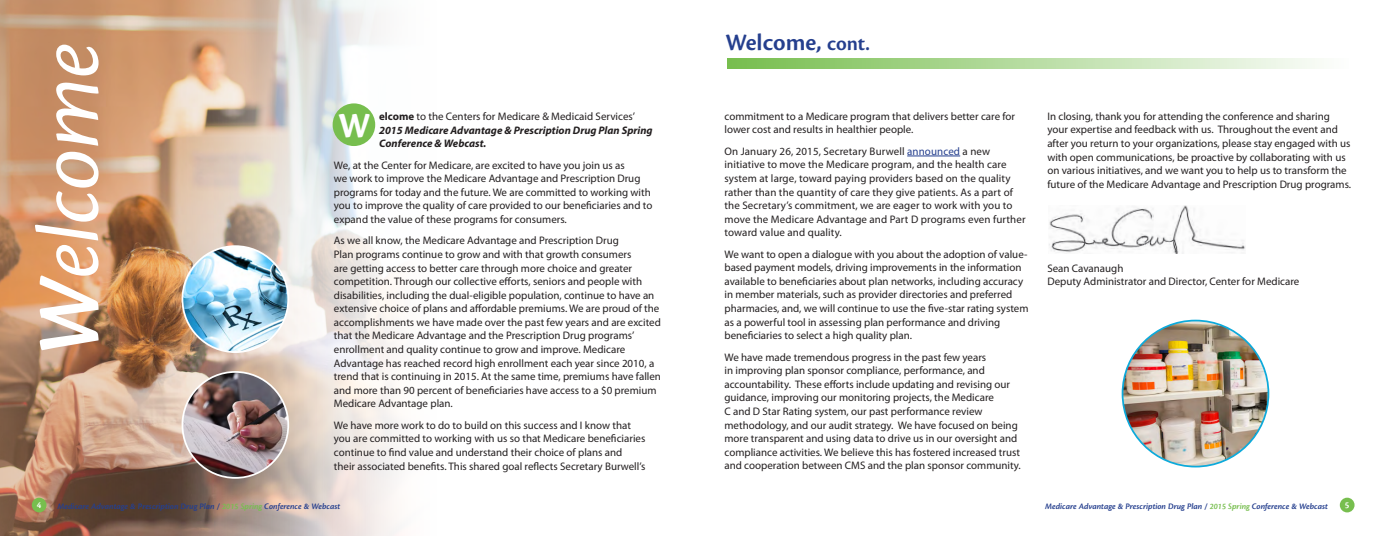
<style>
.page{position:relative;width:1386px;height:536px;background:#fff}
.page>*{position:absolute;margin:0;border:0;box-sizing:border-box;transform-origin:0 0}
.t1{font:91.88px "Cronos Pro Subh It";color:#fff}
.t2{font:700 36.75px "Cronos Pro";color:#fff}
.t3{font:600 24.5px "Cronos Pro";color:#253f8e}
.t4{font:10.94px/13.6px "Myriad Pro";color:#231f20}
.t5{font:italic 700 10.94px/13.6px "Myriad Pro";color:#231f20}
.t6{font:600 9.45px "Cronos Pro";color:#fff}
.t7{font:italic 600 8.75px "Cronos Pro";color:#253f8e}
.s1{font-family:"Cronos Pro";font-weight:600;font-style:italic}
.s2{font-style:normal}
.s3{font-weight:400;font-style:normal}
.s4{color:#77be4e}
.s5{font-size:21px}
.s6{color:#253f8e}
</style>
<div class="page">
<div style="left:1340px;top:497px;width:15px;height:15px;background:#77be4e;border-radius:50%"></div>
<img style="left:333px;top:0;width:64px;height:536px">
<img style="left:0;top:0;width:333px;height:536px">
<img style="left:182px;top:372px;width:106px;height:105px;border-radius:53px">
<div style="left:182px;top:371px;width:107px;height:107px;border:2px solid #fff;border-radius:50%"></div>
<img style="left:182px;top:246px;width:106px;height:106px">
<div style="left:182px;top:245px;width:107px;height:108px;border:2px solid #fff;border-radius:50%"></div>
<div style="left:32px;top:497px;width:15px;height:15px;background:#77be4e;border-radius:50%"></div>
<div style="left:333px;top:103px;width:42px;height:43px;background:#77be4e;border-radius:50%"></div>
<svg style="left:727px;top:58px;width:590px;height:10px;background:#b6dca0"></svg>
<hr style="left:907px;top:156px;width:53px;height:1px;background:#253f8e">
<img style="left:1049px;top:205px;width:197px;height:49px">
<img style="left:1123px;top:320px;width:145px;height:146px;border-radius:73px">
<p class="t1" style="left:17px;top:356px;width:316px;rotate:-90deg"><span class="s1">W</span>elcome</p>
<p class="t2" style="left:338px;top:104px;width:34px">W</p>
<p class="t5" style="left:379px;top:110px;width:275px"><span class="s2">elcome</span> <span class="s3">to the Centers for Medicare &amp; Medicaid Services’<br></span>2015 Medicare Advantage &amp; Prescription Drug Plan Spring<br>Conference &amp; Webcast.</p>
<p class="t4" style="left:334px;top:158px;width:320px">We, at the Center for Medicare, are excited to have you join us as<br>we work to improve the Medicare Advantage and Prescription Drug programs for today and the future. We are committed to working with you to improve the quality of care provided to our beneficiaries and to expand the value of these programs for consumers.</p>
<p class="t4" style="left:334px;top:234px;width:329px">As we all know, the Medicare Advantage and Prescription Drug<br>Plan programs continue to grow and with that growth consumers<br>are getting access to better care through more choice and greater competition. Through our collective efforts, seniors and people with disabilities, including the dual-eligible population, continue to have an extensive choice of plans and affordable premiums. We are proud of the accomplishments we have made over the past few years and are excited that the Medicare Advantage and the Prescription Drug programs’ enrollment and quality continue to grow and improve. Medicare Advantage has reached record high enrollment each year since 2010, a trend that is continuing in 2015. At the same time, premiums have fallen and more than 90 percent of beneficiaries have access to a $0 premium Medicare Advantage plan.</p>
<p class="t4" style="left:334px;top:418px;width:313px">We have more work to do to build on this success and I know that you are committed to working with us so that Medicare beneficiaries continue to find value and understand their choice of plans and their associated benefits. This shared goal reflects Secretary Burwell’s</p>
<p class="t6" style="left:37px;top:499px;width:6px">4</p>
<p class="t7" style="left:58px;top:501px;width:284px">Medicare Advantage &amp; Prescription Drug Plan / <span class="s4">2015 Spring</span> Conference &amp; Webcast</p>
<h3 class="t3" style="left:725px;top:28px;width:146px">Welcome, <span class="s5">cont.</span></h3>
<p class="t4" style="left:724px;top:109px;width:292px">commitment to a Medicare program that delivers better care for lower cost and results in healthier people.</p>
<p class="t4" style="left:724px;top:144px;width:303px">On January 26, 2015, Secretary Burwell <span class="s6">announced</span> a new initiative to move the Medicare program, and the health care system at large, toward paying providers based on the quality rather than the quantity of care they give patients. As a part of the Secretary’s commitment, we are eager to work with you to move the Medicare Advantage and Part D programs even further toward value and quality.</p>
<p class="t4" style="left:724px;top:247px;width:306px">We want to open a dialogue with you about the adoption of value&shy;based payment models, driving improvements in the information available to beneficiaries about plan networks, including accuracy in member materials, such as provider directories and preferred pharmacies, and, we will continue to use the five-star rating system as a powerful tool in assessing plan performance and driving beneficiaries to select a high quality plan.</p>
<p class="t4" style="left:724px;top:350px;width:298px">We have made tremendous progress in the past few years<br>in improving plan sponsor compliance, performance, and accountability. These efforts include updating and revising our guidance, improving our monitoring projects, the Medicare<br>C and D Star Rating system, our past performance review methodology, and our audit strategy. We have focused on being more transparent and using data to drive us in our oversight and compliance activities. We believe this has fostered increased trust and cooperation between CMS and the plan sponsor community.</p>
<p class="t4" style="left:1047px;top:109px;width:305px">In closing, thank you for attending the conference and sharing your expertise and feedback with us. Throughout the event and after you return to your organizations, please stay engaged with us with open communications, be proactive by collaborating with us on various initiatives, and we want you to help us to transform the future of the Medicare Advantage and Prescription Drug programs.</p>
<p class="t4" style="left:1047px;top:262px;width:254px;line-height:13.1px">Sean Cavanaugh<br>Deputy Administrator and Director, Center for Medicare</p>
<p class="t7" style="left:1045px;top:501px;width:284px">Medicare Advantage &amp; Prescription Drug Plan / <span class="s4">2015 Spring</span> Conference &amp; Webcast</p>
<p class="t6" style="left:1345px;top:499px;width:6px">5</p>
</div>
